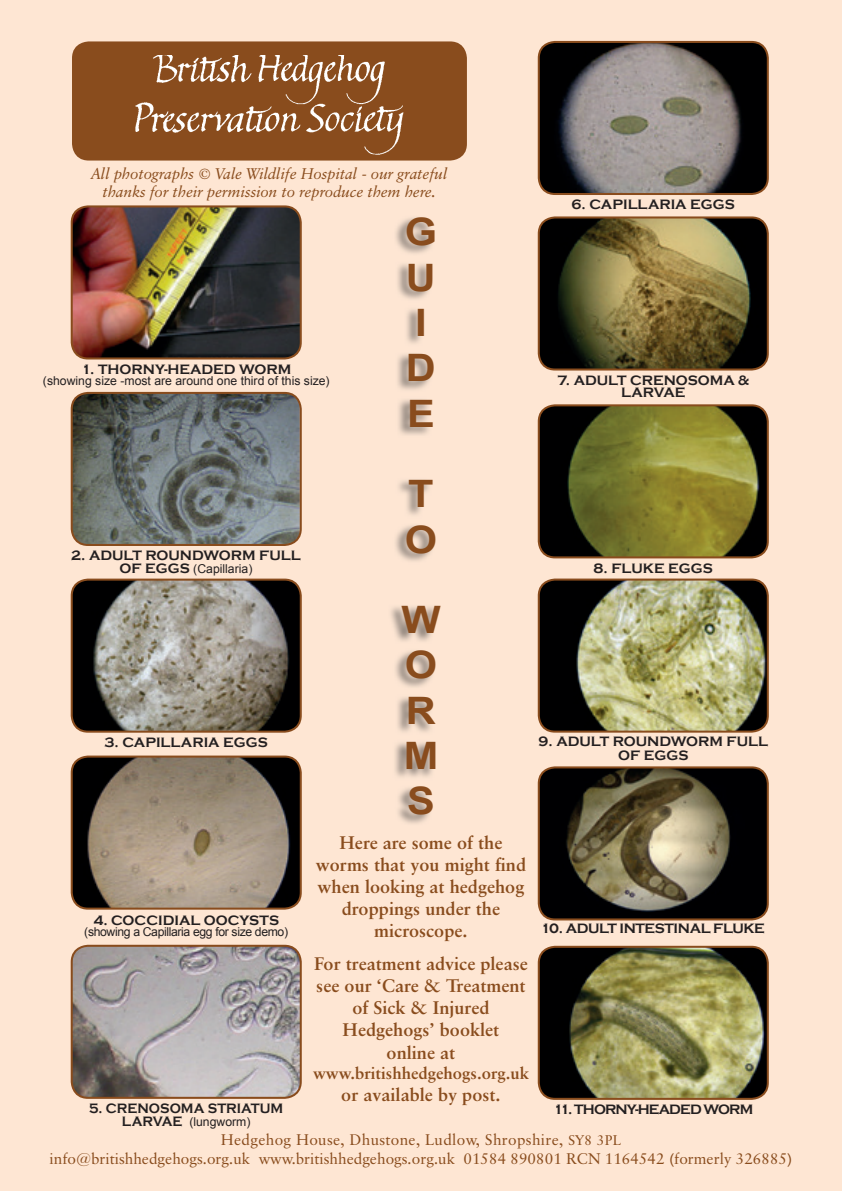
<style>
.page{position:relative;width:842px;height:1191px;background:#fee6d3}
.page>*{position:absolute;margin:0;border:0;box-sizing:border-box;transform-origin:0 0}
.t1{font:700 37.8px/45.4px "Arial";color:#894c1d;scale:1.1 1}
.t2{font:700 18.2px/21.8px "Classical Garamond BT";color:#894c1d;text-align:center}
.t3{font:700 16.8px "Classical Garamond BT";color:#894c1d}
.t4{font:15.4px/18.4px "Classical Garamond BT";color:#894c1d;text-align:center}
.t5{font:italic 15.4px/18.4px "Classical Garamond BT";color:#894c1d;text-align:center}
.t6{font:700 14px/12.2px "Copperplate Gothic";color:#231f20;text-align:center}
.t7{font:700 14px "Copperplate Gothic";letter-spacing:-.03em;color:#231f20}
.t8{font:700 14px "Copperplate Gothic";letter-spacing:-.06em;color:#231f20}
.t9{font:700 14px "Copperplate Gothic";color:#231f20;scale:.94 1}
.t10{font:12.2px "Arial";color:#231f20}
.t11{font:12.2px "Arial";letter-spacing:-.03em;color:#231f20}
.s1{font-family:"Copperplate Gothic";font-weight:700;font-size:14px}
.s2{font-size:14px}
</style>
<div class="page">
<img style="left:72px;top:208px;width:229px;height:150px">
<div style="left:71px;top:205px;width:231px;height:154px;border:2px solid #894c1d;border-radius:16px"></div>
<img style="left:72px;top:394px;width:228px;height:151px">
<div style="left:71px;top:392px;width:231px;height:154px;border:2px solid #894c1d;border-radius:16px"></div>
<img style="left:72px;top:581px;width:229px;height:150px">
<div style="left:71px;top:578px;width:231px;height:154px;border:2px solid #894c1d;border-radius:16px"></div>
<img style="left:72px;top:758px;width:229px;height:150px">
<div style="left:71px;top:755px;width:231px;height:154px;border:2px solid #894c1d;border-radius:16px"></div>
<img style="left:72px;top:947px;width:229px;height:150px">
<div style="left:71px;top:944px;width:231px;height:154px;border:2px solid #894c1d;border-radius:16px"></div>
<img style="left:539px;top:948px;width:229px;height:150px">
<div style="left:538px;top:945px;width:231px;height:154px;border:2px solid #894c1d;border-radius:16px"></div>
<img style="left:539px;top:43px;width:228px;height:151px">
<div style="left:538px;top:41px;width:231px;height:154px;border:2px solid #894c1d;border-radius:16px"></div>
<img style="left:539px;top:219px;width:228px;height:150px">
<div style="left:538px;top:216px;width:231px;height:154px;border:2px solid #894c1d;border-radius:16px"></div>
<img style="left:539px;top:407px;width:229px;height:150px">
<div style="left:538px;top:404px;width:231px;height:154px;border:2px solid #894c1d;border-radius:16px"></div>
<img style="left:539px;top:581px;width:228px;height:150px">
<div style="left:538px;top:578px;width:231px;height:154px;border:2px solid #894c1d;border-radius:16px"></div>
<img style="left:539px;top:769px;width:229px;height:150px">
<div style="left:538px;top:766px;width:231px;height:154px;border:2px solid #894c1d;border-radius:16px"></div>
<img style="left:391px;top:217px;width:46px;height:607px">
<div style="left:72px;top:41px;width:395px;height:119px;background:#894c1d;border-radius:17px"></div>
<img style="left:153px;top:55px;width:232px;height:40px">
<img style="left:135px;top:95px;width:269px;height:60px">
<p class="t5" style="left:91px;top:164px;width:358px">All photographs © Vale Wildlife Hospital - our grateful thanks for their permission to reproduce them here.</p>
<p class="t6" style="left:572px;top:198px;width:165px">6. CAPILLARIA EGGS</p>
<h1 class="t1" style="left:405px;top:210px;width:31px">G<br>U<br>I<br>D<br>E</h1>
<p class="t6" style="left:81px;top:363px;width:211px">1. THORNY-HEADED WORM</p>
<p class="t10" style="left:43px;top:373px;width:288px">(showing size -most are around one third of this size)</p>
<p class="t6" style="left:557px;top:374px;width:193px">7. ADULT CRENOSOMA &amp;<br>LARVAE</p>
<p class="t6" style="left:71px;top:549px;width:231px">2. ADULT ROUNDWORM FULL</p>
<p class="t10" style="left:119px;top:561px;width:134px"><span class="s1">OF EGGS</span> (Capillaria)</p>
<h1 class="t1" style="left:405px;top:472px;width:31px">T<br>O</h1>
<p class="t6" style="left:594px;top:562px;width:121px">8. FLUKE EGGS</p>
<h1 class="t1" style="left:401px;top:598px;width:37px">W<br>O<br>R<br>M<br>S</h1>
<p class="t6" style="left:105px;top:736px;width:165px">3. CAPILLARIA EGGS</p>
<p class="t6" style="left:539px;top:735px;width:231px;line-height:13.6px">9. ADULT ROUNDWORM FULL<br>OF EGGS</p>
<p class="t6" style="left:93px;top:914px;width:187px">4. COCCIDIAL OOCYSTS</p>
<p class="t11" style="left:84px;top:923px;width:205px">(showing a Capillaria egg for size demo)</p>
<p class="t9" style="left:89px;top:1100px;width:208px">5. CRENOSOMA STRIATUM</p>
<p class="t10" style="left:122px;top:1113px;width:130px"><span class="s1">LARVAE</span> (lungworm)</p>
<p class="t2" style="left:316px;top:831px;width:212px">Here are some of the worms that you might find when looking at hedgehog droppings under the microscope.</p>
<p class="t2" style="left:314px;top:952px;width:215px">For treatment advice please see our ‘Care &amp; Treatment of Sick &amp; Injured<br>Hedgehogs’ booklet</p>
<p class="t2" style="left:387px;top:1041px;width:70px">online at</p>
<p class="t3" style="left:313px;top:1063px;width:217px">www.britishhedgehogs.org.uk</p>
<p class="t2" style="left:341px;top:1083px;width:161px">or available by post.</p>
<p class="t7" style="left:541px;top:921px;width:226px">10. ADULT INTESTINAL FLUKE</p>
<p class="t8" style="left:553px;top:1101px;width:201px">11. THORNY-HEADED WORM</p>
<p class="t4" style="left:50px;top:1130px;width:744px">Hedgehog House, Dhustone, Ludlow, Shropshire, <span class="s2">SY8 3PL<br></span>info@britishhedgehogs.org.uk www.britishhedgehogs.org.uk 01584 890801 RCN 1164542 (formerly 326885)</p>
</div>
